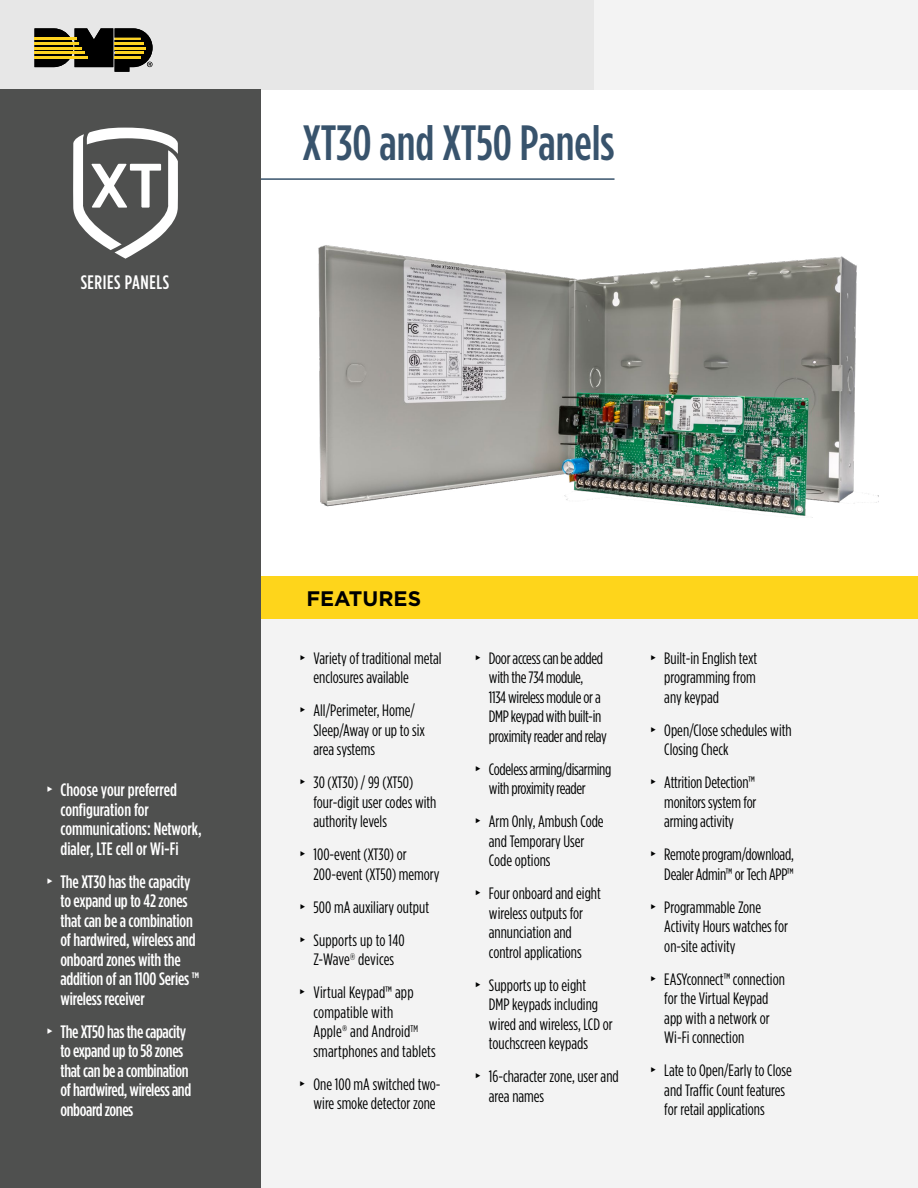
<style>
.page{position:relative;width:918px;height:1188px;background:#fff}
.page>*{position:absolute;margin:0;border:0;box-sizing:border-box;transform-origin:0 0}
.t1{font:500 49.5px "Gotham Condensed";color:#38536c}
.t2{font:700 21px "Gotham";color:#000}
.t3{font:500 19.5px "Gotham Condensed";letter-spacing:.03em;color:#fff}
.t4{font:500 18px/19.5px "Gotham Condensed";letter-spacing:-.01em;color:#fff}
.t5{font:16.5px/19.5px "Gotham Condensed";color:#000101}
.t6{font:16.5px/19.5px "Gotham Condensed";letter-spacing:-.02em;color:#000101}
.s1{font-family:"Arial Unicode MS";font-weight:400}
.s2{font-family:"Arial Unicode MS"}
</style>
<div class="page">
<hr style="left:241px;top:178px;width:374px;height:2px;background:#38536c">
<div style="left:0;top:0;width:918px;height:90px;background:#f3f3f3"></div>
<div style="left:0;top:0;width:594px;height:90px;background:#e7e7e7"></div>
<svg style="left:34px;top:28px;width:119px;height:44px"></svg>
<hr style="left:34px;top:38px;width:43px;height:2px;background:#ffd420">
<hr style="left:115px;top:38px;width:26px;height:2px;background:#ffd420">
<hr style="left:34px;top:56px;width:54px;height:2px;background:#ffd420">
<hr style="left:115px;top:56px;width:26px;height:2px;background:#ffd420">
<hr style="left:34px;top:52px;width:51px;height:2px;background:#ffd420">
<hr style="left:115px;top:52px;width:29px;height:2px;background:#ffd420">
<hr style="left:34px;top:47px;width:48px;height:2px;background:#ffd420">
<hr style="left:115px;top:47px;width:31px;height:2px;background:#ffd420">
<hr style="left:34px;top:42px;width:45px;height:3px;background:#ffd420">
<hr style="left:115px;top:42px;width:29px;height:3px;background:#ffd420">
<div style="left:259px;top:613px;width:659px;height:575px;background:#f3f3f3"></div>
<div style="left:259px;top:577px;width:659px;height:42px;background:#fed51b"></div>
<div style="left:0;top:90px;width:260px;height:1098px;background:#4f504f"></div>
<svg style="left:73px;top:128px;width:105px;height:131px"></svg>
<img style="left:318px;top:245px;width:560px;height:273px">
<p class="t3" style="left:81px;top:271px;width:90px">SERIES PANELS</p>
<h1 class="t1" style="left:303px;top:114px;width:313px">XT30 and XT50 Panels</h1>
<p class="t4" style="left:60px;top:780px;width:143px;text-indent:-17px"><span class="s1">▸</span> Choose your preferred configuration for communications: Network, dialer, LTE cell or Wi-Fi</p>
<p class="t4" style="left:60px;top:872px;width:140px;text-indent:-17px"><span class="s1">▸</span> The XT30 has the capacity to expand up to 42 zones that can be a combination of hardwired, wireless and onboard zones with the addition of an 1100 Series ™ wireless receiver</p>
<p class="t4" style="left:60px;top:1022px;width:132px;text-indent:-17px"><span class="s1">▸</span> The XT50 has the capacity to expand up to 58 zones that can be a combination of hardwired, wireless and onboard zones</p>
<p class="t2" style="left:306px;top:585px;width:116px">FEATURES</p>
<p class="t5" style="left:314px;top:648px;width:130px;text-indent:-16px"><span class="s2">▸</span> Variety of traditional metal enclosures available</p>
<p class="t5" style="left:314px;top:701px;width:113px;text-indent:-16px"><span class="s2">▸</span> All/Perimeter, Home/<br>Sleep/Away or up to six area systems</p>
<p class="t5" style="left:314px;top:773px;width:124px;text-indent:-16px"><span class="s2">▸</span> 30 (XT30) / 99 (XT50) four-digit user codes with authority levels</p>
<p class="t5" style="left:314px;top:845px;width:128px;text-indent:-16px"><span class="s2">▸</span> 100-event (XT30) or<br>200-event (XT50) memory</p>
<p class="t5" style="left:297px;top:890px;width:134px;line-height:33px"><span class="s2">▸</span> 500 mA auxiliary output <span class="s2">▸</span> Supports up to 140</p>
<p class="t5" style="left:297px;top:943px;width:118px;line-height:33px;text-align:center">Z-Wave<sup>®</sup> devices<br><span class="s2">▸</span> Virtual Keypad™ app</p>
<p class="t5" style="left:313px;top:1002px;width:124px">compatible with<br>Apple® and Android<sup>TM </sup>smartphones and tablets</p>
<p class="t5" style="left:297px;top:1074px;width:145px;text-align:right"><span class="s2">▸</span> One 100 mA switched two&shy;wire smoke detector zone</p>
<p class="t6" style="left:489px;top:648px;width:119px;text-indent:-16px"><span class="s2">▸</span> Door access can be added with the 734 module,<br>1134 wireless module or a<br>DMP keypad with built-in proximity reader and relay</p>
<p class="t6" style="left:472px;top:759px;width:140px;text-align:center"><span class="s2">▸</span> Codeless arming/disarming with proximity reader</p>
<p class="t5" style="left:489px;top:812px;width:116px;text-indent:-16px"><span class="s2">▸</span> Arm Only, Ambush Code and Temporary User<br>Code options</p>
<p class="t5" style="left:489px;top:884px;width:113px;text-indent:-16px"><span class="s2">▸</span> Four onboard and eight wireless outputs for annunciation and control applications</p>
<p class="t5" style="left:489px;top:975px;width:125px;text-indent:-16px"><span class="s2">▸</span> Supports up to eight<br>DMP keypads including wired and wireless, LCD or touchscreen keypads</p>
<p class="t5" style="left:489px;top:1067px;width:131px;text-indent:-16px"><span class="s2">▸</span> 16-character zone, user and area names</p>
<p class="t5" style="left:664px;top:648px;width:94px;text-align:justify;text-indent:-16px"><span class="s2">▸</span> Built-in English text programming from any keypad</p>
<p class="t5" style="left:664px;top:720px;width:129px;text-indent:-16px"><span class="s2">▸</span> Open/Close schedules with<br>Closing Check</p>
<p class="t5" style="left:664px;top:773px;width:94px;text-align:justify;text-indent:-16px"><span class="s2">▸</span> Attrition Detection™ monitors system for arming activity</p>
<p class="t5" style="left:648px;top:845px;width:148px;text-align:right"><span class="s2">▸</span> Remote program/download,<br>Dealer Admin™ or Tech APP™</p>
<p class="t5" style="left:664px;top:897px;width:125px;text-indent:-16px"><span class="s2">▸</span> Programmable Zone<br>Activity Hours watches for on-site activity</p>
<p class="t5" style="left:664px;top:969px;width:122px;text-indent:-16px"><span class="s2">▸</span> EASYconnect™ connection for the Virtual Keypad app with a network or<br>Wi-Fi connection</p>
<p class="t5" style="left:664px;top:1061px;width:129px;text-indent:-16px"><span class="s2">▸</span> Late to Open/Early to Close and Traffic Count features for retail applications</p>
</div>
